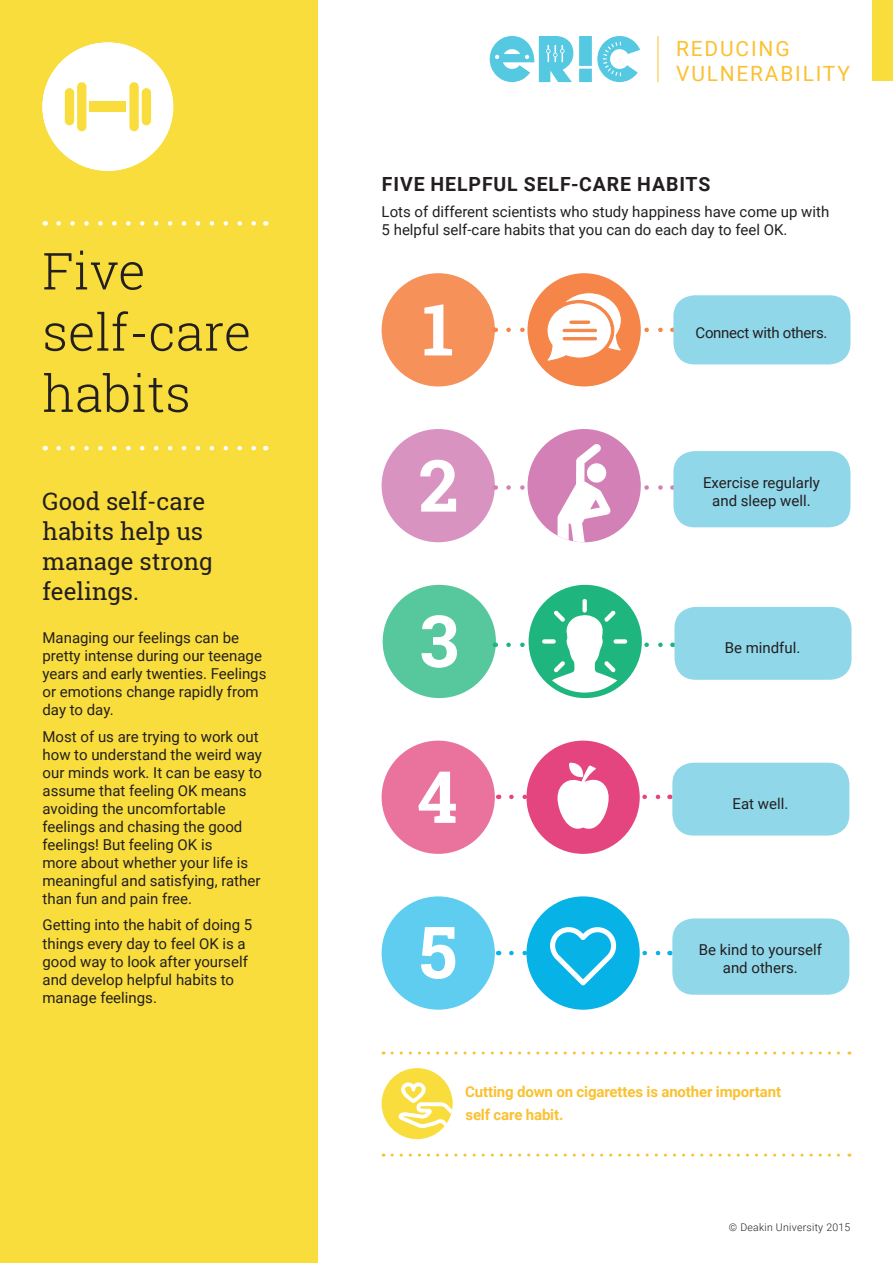
<style>
.page{position:relative;width:893px;height:1263px;background:#fff}
.page>*{position:absolute;margin:0;border:0;box-sizing:border-box;transform-origin:0 0}
.t1{font:300 51px/61.2px "Roboto Slab";color:#231f20}
.t2{font:24px/30px "Roboto Slab";color:#231f20}
.t3{font:21px/25.2px "Roboto";letter-spacing:.085em;color:#fac132}
.t4{font:700 19.5px "Roboto";letter-spacing:.045em;color:#231f20}
.t5{font:15px/18px "Roboto";color:#231f20}
.t6{font:700 15px/22.5px "Roboto";letter-spacing:-.01em;color:#fac132}
.t7{font:15px "Roboto";letter-spacing:-.02em;color:#231f20}
.t8{font:300 10.5px "Roboto";letter-spacing:.025em;color:#231f20}
</style>
<div class="page">
<div style="left:0;top:0;width:318px;height:1263px;background:#f9dd3c"></div>
<div style="left:873px;top:0;width:20px;height:81px;background:#f9dd3c"></div>
<svg style="left:579px;top:36px;width:61px;height:46px"></svg>
<svg style="left:490px;top:36px;width:83px;height:46px"></svg>
<hr style="left:658px;top:36px;width:1px;height:46px;background:#fac132">
<div style="left:43px;top:43px;width:130px;height:128px;background:#fff;border-radius:50%"></div>
<div style="left:89px;top:101px;width:37px;height:11px;background:#f9dd3c"></div>
<div style="left:129px;top:82px;width:10px;height:49px;background:#f9dd3c;border-radius:5px"></div>
<div style="left:142px;top:88px;width:9px;height:37px;background:#f9dd3c;border-radius:5px"></div>
<div style="left:77px;top:82px;width:9px;height:49px;background:#f9dd3c;border-radius:5px"></div>
<div style="left:65px;top:88px;width:9px;height:37px;background:#f9dd3c;border-radius:5px"></div>
<svg style="left:59px;top:221px;width:197px;height:5px"></svg>
<svg style="left:59px;top:446px;width:197px;height:4px"></svg>
<div style="left:382px;top:273px;width:113px;height:113px;background:#f6915a;border-radius:50%"></div>
<svg style="left:424px;top:304px;width:28px;height:51px"></svg>
<div style="left:527px;top:273px;width:114px;height:113px;background:#f58548;border-radius:50%"></div>
<svg style="left:508px;top:292px;width:155px;height:70px"></svg>
<div style="left:673px;top:295px;width:177px;height:69px;background:#90d7ea;border-radius:21px"></div>
<div style="left:382px;top:429px;width:113px;height:113px;background:#d993c1;border-radius:50%"></div>
<svg style="left:420px;top:460px;width:36px;height:52px"></svg>
<div style="left:527px;top:429px;width:114px;height:113px;background:#d380b6;border-radius:50%"></div>
<svg style="left:508px;top:443px;width:155px;height:99px"></svg>
<div style="left:587px;top:463px;width:19px;height:20px;background:#fff;border-radius:50%"></div>
<div style="left:673px;top:451px;width:177px;height:76px;background:#90d7ea;border-radius:21px"></div>
<div style="left:383px;top:585px;width:113px;height:113px;background:#57c79e;border-radius:50%"></div>
<div style="left:529px;top:585px;width:113px;height:113px;background:#1fb57e;border-radius:50%"></div>
<div style="left:582px;top:599px;width:5px;height:13px;background:#fff;border-radius:2px"></div>
<svg style="left:508px;top:610px;width:155px;height:82px"></svg>
<div style="left:674px;top:607px;width:177px;height:73px;background:#90d7ea;border-radius:21px"></div>
<svg style="left:421px;top:615px;width:36px;height:53px"></svg>
<div style="left:526px;top:741px;width:114px;height:113px;background:#e4457e;border-radius:50%"></div>
<svg style="left:511px;top:762px;width:150px;height:72px"></svg>
<div style="left:672px;top:763px;width:177px;height:72px;background:#90d7ea;border-radius:21px"></div>
<div style="left:382px;top:896px;width:113px;height:114px;background:#5ecdef;border-radius:50%"></div>
<div style="left:526px;top:896px;width:114px;height:114px;background:#07b2e7;border-radius:50%"></div>
<svg style="left:511px;top:926px;width:150px;height:60px"></svg>
<div style="left:672px;top:918px;width:177px;height:77px;background:#90d7ea;border-radius:21px"></div>
<svg style="left:421px;top:927px;width:34px;height:52px"></svg>
<svg style="left:392px;top:1051px;width:458px;height:3px"></svg>
<svg style="left:392px;top:1153px;width:458px;height:3px"></svg>
<div style="left:382px;top:1068px;width:71px;height:71px;background:#f9dd3c;border-radius:50%"></div>
<svg style="left:398px;top:1082px;width:55px;height:50px"></svg>
<div style="left:382px;top:741px;width:113px;height:113px;background:#ea739e;border-radius:50%"></div>
<svg style="left:418px;top:772px;width:38px;height:51px"></svg>
<h1 class="t1" style="left:43px;top:239px;width:210px">Five self-care habits</h1>
<h2 class="t2" style="left:43px;top:486px;width:172px">Good self-care habits help us manage strong feelings.</h2>
<p class="t5" style="left:43px;top:628px;width:225px">Managing our feelings can be pretty intense during our teenage years and early twenties. Feelings or emotions change rapidly from day to day.</p>
<p class="t5" style="left:43px;top:727px;width:221px">Most of us are trying to work out how to understand the weird way our minds work. It can be easy to assume that feeling OK means avoiding the uncomfortable feelings and chasing the good feelings! But feeling OK is<br>more about whether your life is meaningful and satisfying, rather than fun and pain free.</p>
<p class="t5" style="left:43px;top:915px;width:211px">Getting into the habit of doing 5 things every day to feel OK is a good way to look after yourself and develop helpful habits to manage feelings.</p>
<h3 class="t3" style="left:676px;top:35px;width:175px">REDUCING<br>VULNERABILITY</h3>
<h3 class="t4" style="left:382px;top:170px;width:330px">FIVE HELPFUL SELF-CARE HABITS</h3>
<p class="t5" style="left:382px;top:203px;width:449px">Lots of different scientists who study happiness have come up with<br>5 helpful self-care habits that you can do each day to feel OK.</p>
<p class="t7" style="left:695px;top:322px;width:133px">Connect with others.</p>
<p class="t5" style="left:703px;top:473px;width:118px;text-align:center">Exercise regularly and sleep well.</p>
<p class="t5" style="left:725px;top:638px;width:77px">Be mindful.</p>
<p class="t5" style="left:732px;top:794px;width:57px">Eat well.</p>
<p class="t5" style="left:699px;top:940px;width:125px;text-align:center">Be kind to yourself and others.</p>
<p class="t6" style="left:465px;top:1080px;width:317px">Cutting down on cigarettes is another important self care habit.</p>
<p class="t8" style="left:729px;top:1220px;width:123px">© Deakin University 2015</p>
</div>
